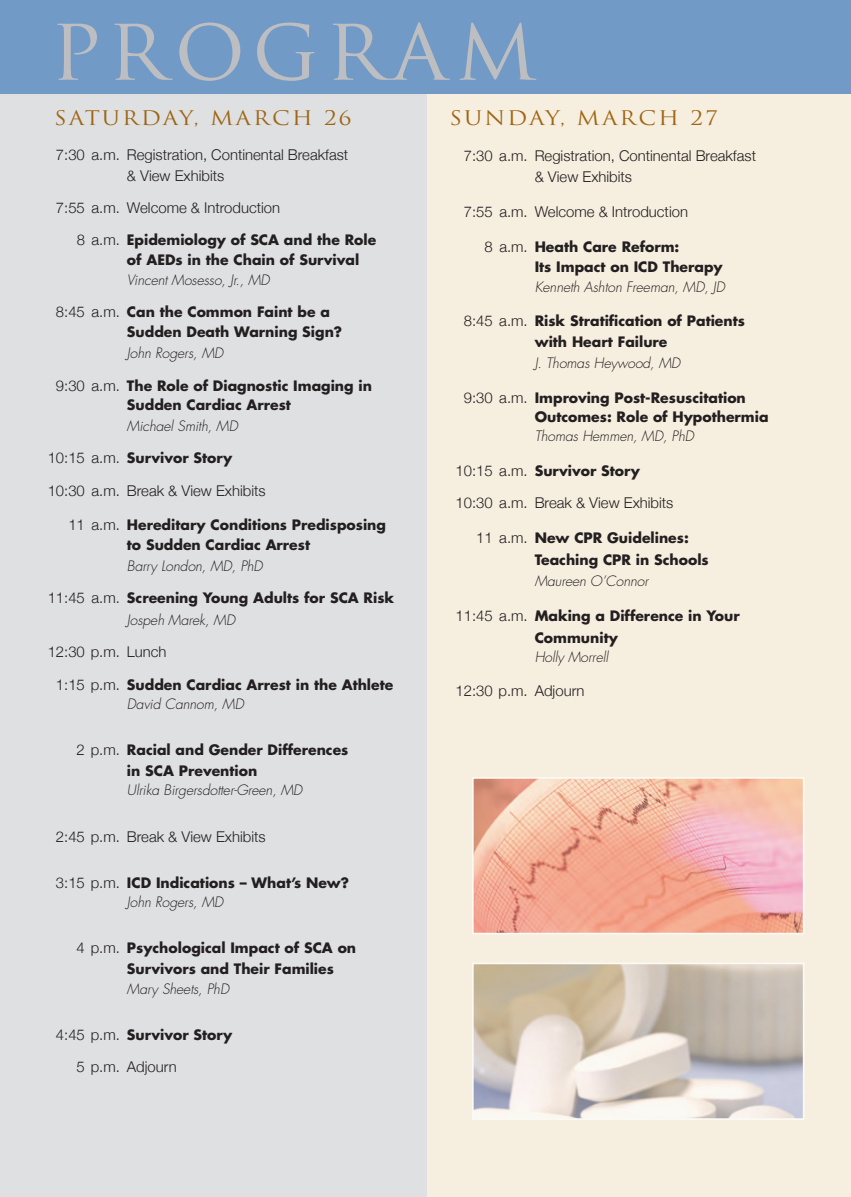
<style>
.page{position:relative;width:851px;height:1197px;background:#fff}
.page>*{position:absolute;margin:0;border:0;box-sizing:border-box;transform-origin:0 0}
.t1{font:87.5px "Trajan Pro";letter-spacing:.065em;color:#bdbec1}
.t2{font:19.6px "Trajan Pro";letter-spacing:.1em;color:#9e6512;scale:1.13 1}
.t3{font:300 14.88px/21px "Helvetica Neue";color:#231f20}
.t4{font:700 14px/19.2px "Futura";color:#231f20}
.t5{font:italic 300 14px "Futura";letter-spacing:-.01em;color:#231f20}
.s1{font-family:"Helvetica Neue";font-weight:300;font-size:14.88px}
.s2{font-weight:300;font-style:italic}
</style>
<div class="page">
<div style="left:406px;top:0;width:444px;height:1197px;background:#f6eedf"></div>
<div style="left:0;top:0;width:427px;height:1197px;background:#dfe0e2"></div>
<div style="left:0;top:0;width:850px;height:93px;background:#719ac7"></div>
<img style="left:475px;top:780px;width:326px;height:151px">
<div style="left:472px;top:777px;width:332px;height:157px;border:2px solid #fff"></div>
<img style="left:475px;top:965px;width:326px;height:152px">
<div style="left:472px;top:962px;width:332px;height:158px;border:2px solid #fff"></div>
<h1 class="t1" style="left:50px;top:-8px;width:487px">PROGRAM</h1>
<h2 class="t2" style="left:54px;top:105px;width:211px">SATURDAY, MARCH</h2>
<h2 class="t2" style="left:324px;top:105px;width:26px">26</h2>
<h2 class="t2" style="left:449px;top:105px;width:185px">SUNDAY, MARCH</h2>
<h2 class="t2" style="left:690px;top:105px;width:26px">27</h2>
<p class="t3" style="left:127px;top:144px;width:223px;text-indent:-71px">7:30 a.m. Registration, Continental Breakfast &amp; View Exhibits</p>
<p class="t3" style="left:56px;top:197px;width:226px">7:55 a.m. Welcome &amp; Introduction</p>
<p class="t4" style="left:127px;top:229px;width:251px;line-height:20.3px;text-indent:-50px"><span class="s1">8 a.m.</span> Epidemiology of SCA and the Role of AEDs in the Chain of Survival</p>
<p class="t5" style="left:127px;top:272px;width:144px">Vincent Mosesso, Jr., MD</p>
<p class="t4" style="left:127px;top:301px;width:217px;line-height:20.3px;text-indent:-71px"><span class="s1">8:45 a.m.</span> Can the Common Faint be a<br>Sudden Death Warning Sign?</p>
<p class="t5" style="left:127px;top:345px;width:98px">John Rogers, MD</p>
<p class="t4" style="left:127px;top:376px;width:246px;text-indent:-71px"><span class="s1">9:30 a.m.</span> The Role of Diagnostic Imaging in<br>Sudden Cardiac Arrest</p>
<p class="t5" style="left:127px;top:417px;width:112px">Michael Smith, MD</p>
<p class="t4" style="left:48px;top:448px;width:186px"><span class="s1">10:15 a.m.</span> Survivor Story</p>
<p class="t3" style="left:48px;top:480px;width:219px">10:30 a.m. Break &amp; View Exhibits</p>
<p class="t4" style="left:127px;top:515px;width:260px;text-indent:-59px"><span class="s1">11 a.m.</span> Hereditary Conditions Predisposing to Sudden Cardiac Arrest</p>
<p class="t5" style="left:127px;top:557px;width:137px">Barry London, MD, PhD</p>
<p class="t4" style="left:127px;top:587px;width:269px;line-height:21.3px;text-indent:-79px"><span class="s1">11:45 a.m.</span> Screening Young Adults for SCA Risk<br><span class="s2">Jospeh Marek, MD</span></p>
<p class="t3" style="left:48px;top:641px;width:120px">12:30 p.m. Lunch</p>
<p class="t4" style="left:127px;top:675px;width:268px;text-indent:-71px"><span class="s1">1:15 p.m.</span> Sudden Cardiac Arrest in the Athlete<br><span class="s2">David Cannom, MD</span></p>
<p class="t4" style="left:127px;top:739px;width:223px;line-height:21px;text-indent:-50px"><span class="s1">2 p.m.</span> Racial and Gender Differences in SCA Prevention</p>
<p class="t5" style="left:127px;top:782px;width:177px">Ulrika Birgersdotter-Green, MD</p>
<p class="t3" style="left:56px;top:826px;width:211px">2:45 p.m. Break &amp; View Exhibits</p>
<p class="t4" style="left:127px;top:873px;width:224px;text-indent:-71px"><span class="s1">3:15 p.m.</span> ICD Indications – What’s New?<br><span class="s2">John Rogers, MD</span></p>
<p class="t4" style="left:127px;top:937px;width:231px;line-height:21px;text-indent:-50px"><span class="s1">4 p.m.</span> Psychological Impact of SCA on<br>Survivors and Their Families</p>
<p class="t5" style="left:127px;top:980px;width:104px">Mary Sheets, PhD</p>
<p class="t4" style="left:56px;top:1025px;width:178px"><span class="s1">4:45 p.m.</span> Survivor Story</p>
<p class="t3" style="left:77px;top:1056px;width:102px">5 p.m. Adjourn</p>
<p class="t3" style="left:534px;top:145px;width:223px;text-indent:-71px">7:30 a.m. Registration, Continental Breakfast &amp; View Exhibits</p>
<p class="t3" style="left:463px;top:201px;width:226px">7:55 a.m. Welcome &amp; Introduction</p>
<p class="t4" style="left:534px;top:236px;width:189px;line-height:20.3px;text-indent:-50px"><span class="s1">8 a.m.</span> Heath Care Reform:<br>Its Impact on ICD Therapy</p>
<p class="t5" style="left:534px;top:279px;width:192px">Kenneth Ashton Freeman, MD, JD</p>
<p class="t4" style="left:463px;top:311px;width:283px;line-height:20.3px;text-align:center"><span class="s1">8:45 a.m.</span> Risk Stratification of Patients with Heart Failure</p>
<p class="t5" style="left:534px;top:354px;width:147px">J. Thomas Heywood, MD</p>
<p class="t4" style="left:534px;top:387px;width:235px;text-indent:-71px"><span class="s1">9:30 a.m.</span> Improving Post-Resuscitation<br>Outcomes: Role of Hypothermia</p>
<p class="t5" style="left:534px;top:427px;width:161px">Thomas Hemmen, MD, PhD</p>
<p class="t4" style="left:455px;top:461px;width:186px"><span class="s1">10:15 a.m.</span> Survivor Story</p>
<p class="t3" style="left:455px;top:492px;width:219px">10:30 a.m. Break &amp; View Exhibits</p>
<p class="t4" style="left:534px;top:527px;width:175px;line-height:21.3px;text-indent:-59px"><span class="s1">11 a.m.</span> New CPR Guidelines:<br>Teaching CPR in Schools</p>
<p class="t5" style="left:534px;top:573px;width:115px">Maureen O’Connor</p>
<p class="t4" style="left:534px;top:605px;width:206px;line-height:21.3px;text-indent:-79px"><span class="s1">11:45 a.m.</span> Making a Difference in Your<br>Community</p>
<p class="t5" style="left:534px;top:648px;width:75px">Holly Morrell</p>
<p class="t3" style="left:455px;top:680px;width:131px">12:30 p.m. Adjourn</p>
</div>
